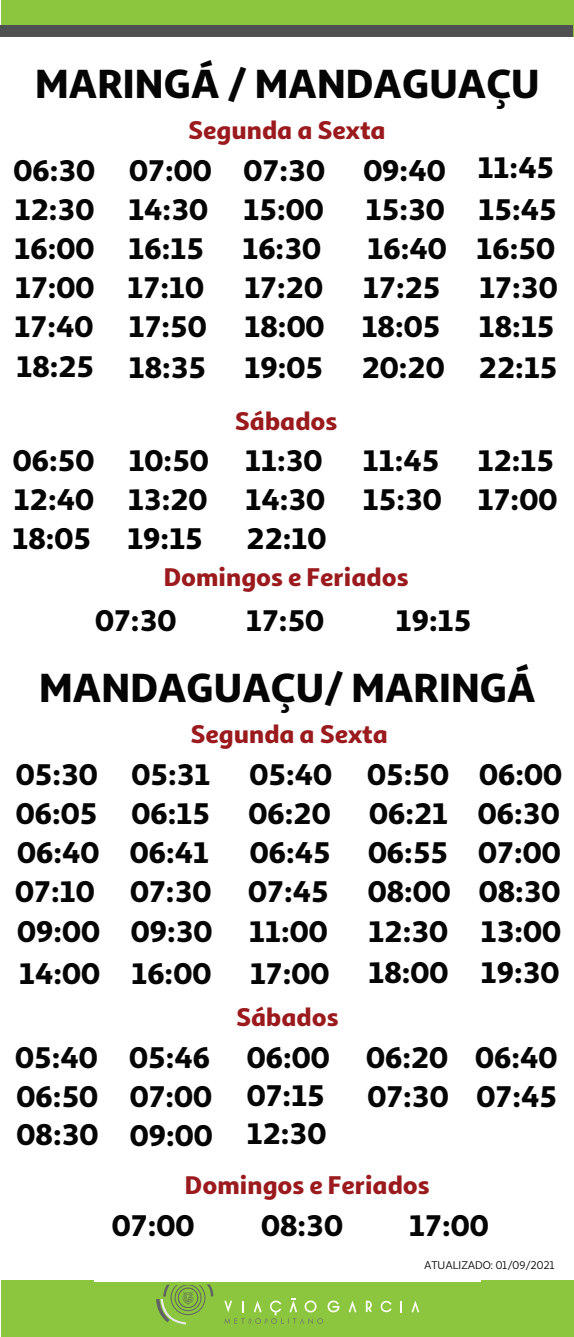
<style>
.page{position:relative;width:574px;height:1337px;background:#fff}
.page>*{position:absolute;margin:0;border:0;box-sizing:border-box;transform-origin:0 0}
.t1{font:900 40.88px "Sana Sans Alt";color:#040504}
.t2{font:900 30px/39px "Sana Sans Alt";color:#040504}
.t3{font:900 30px "Sana Sans Alt";color:#000}
.t4{font:900 25.75px "Sana Sans Alt";color:#9b1a1d}
.t5{font:11.25px "Sana Sans Alt";color:#040504}
</style>
<div class="page">
<div style="left:1px;top:0;width:572px;height:37px;background:#8cc63e"></div>
<div style="left:0;top:26px;width:572px;height:11px;background:#4e5052"></div>
<div style="left:1px;top:1280px;width:572px;height:56px;background:#8cc63e"></div>
<svg style="left:380px;top:1300px;width:11px;height:12px"></svg>
<svg style="left:365px;top:1300px;width:7px;height:12px"></svg>
<svg style="left:411px;top:1301px;width:8px;height:11px"></svg>
<svg style="left:348px;top:1301px;width:8px;height:11px"></svg>
<svg style="left:400px;top:1301px;width:2px;height:11px"></svg>
<svg style="left:224px;top:1298px;width:115px;height:25px"></svg>
<div style="left:170px;top:1280px;width:35px;height:34px;border:1px solid #606263;border-radius:50%"></div>
<div style="left:174px;top:1284px;width:27px;height:27px;border:1px solid #606263;border-radius:50%"></div>
<svg style="left:156px;top:1281px;width:42px;height:43px"></svg>
<svg style="left:206px;top:1284px;width:7px;height:12px"></svg>
<hr style="left:94px;top:1280px;width:387px;height:1px;background:#fff">
<h1 class="t1" style="left:35px;top:57px;width:505px">MARINGÁ / MANDAGUAÇU</h1>
<p class="t2" style="left:13px;top:151px;width:83px;text-align:justify">06:30<br>12:30<br>16:00<br>17:00</p>
<p class="t4" style="left:188px;top:113px;width:199px">Segunda a Sexta</p>
<p class="t2" style="left:128px;top:151px;width:85px">07:00<br>14:30</p>
<p class="t2" style="left:243px;top:151px;width:83px">07:30<br>15:00</p>
<p class="t2" style="left:477px;top:148px;width:78px">11:45</p>
<p class="t2" style="left:363px;top:151px;width:195px">09:40<br>15:30 15:45</p>
<p class="t2" style="left:128px;top:228px;width:77px">16:15</p>
<p class="t2" style="left:242px;top:228px;width:80px">16:30</p>
<p class="t2" style="left:367px;top:228px;width:81px">16:40</p>
<p class="t2" style="left:476px;top:228px;width:80px">16:50</p>
<p class="t2" style="left:127px;top:267px;width:78px">17:10</p>
<p class="t2" style="left:244px;top:267px;width:80px">17:20</p>
<p class="t2" style="left:363px;top:267px;width:79px">17:25</p>
<p class="t2" style="left:479px;top:267px;width:80px">17:30</p>
<p class="t2" style="left:15px;top:306px;width:194px">17:40 17:50</p>
<p class="t2" style="left:244px;top:306px;width:81px">18:00</p>
<p class="t2" style="left:361px;top:306px;width:80px">18:05</p>
<p class="t2" style="left:478px;top:306px;width:77px">18:15</p>
<p class="t2" style="left:16px;top:347px;width:79px">18:25</p>
<p class="t2" style="left:129px;top:348px;width:79px">18:35</p>
<p class="t2" style="left:244px;top:348px;width:80px">19:05</p>
<p class="t2" style="left:361px;top:348px;width:197px">20:20 22:15</p>
<p class="t4" style="left:235px;top:405px;width:104px">Sábados</p>
<p class="t2" style="left:245px;top:441px;width:79px">11:30</p>
<p class="t2" style="left:13px;top:441px;width:197px">06:50 10:50</p>
<p class="t2" style="left:477px;top:441px;width:81px">12:15<br>17:00</p>
<p class="t2" style="left:362px;top:441px;width:78px">11:45</p>
<p class="t2" style="left:14px;top:480px;width:82px">12:40</p>
<p class="t3" style="left:12px;top:519px;width:192px">18:05 19:15</p>
<p class="t3" style="left:246px;top:519px;width:81px">22:10</p>
<p class="t2" style="left:128px;top:480px;width:81px">13:20</p>
<p class="t2" style="left:245px;top:480px;width:81px">14:30</p>
<p class="t2" style="left:362px;top:480px;width:80px">15:30</p>
<p class="t4" style="left:164px;top:560px;width:246px">Domingos e Feriados</p>
<p class="t2" style="left:95px;top:601px;width:83px">07:30</p>
<p class="t2" style="left:246px;top:601px;width:80px">17:50</p>
<p class="t2" style="left:395px;top:601px;width:77px">19:15</p>
<h1 class="t1" style="left:39px;top:662px;width:498px">MANDAGUAÇU/ MARINGÁ</h1>
<p class="t4" style="left:190px;top:718px;width:199px">Segunda a Sexta</p>
<p class="t2" style="left:15px;top:755px;width:86px">05:30<br>06:05<br>06:40<br>07:10<br>09:00</p>
<p class="t2" style="left:130px;top:755px;width:199px">05:31<br>06:15<br>06:41<br>07:30<br>09:30 11:00</p>
<p class="t2" style="left:248px;top:755px;width:85px;text-align:justify">05:40<br>06:20<br>06:45<br>07:45</p>
<p class="t2" style="left:367px;top:755px;width:194px">05:50<br>06:21 06:30<br>06:55<br>08:00</p>
<p class="t2" style="left:479px;top:755px;width:84px">06:00</p>
<p class="t2" style="left:478px;top:833px;width:84px">07:00<br>08:30</p>
<p class="t2" style="left:368px;top:911px;width:194px">12:30 13:00</p>
<p class="t2" style="left:19px;top:953px;width:193px">14:00 16:00</p>
<p class="t2" style="left:250px;top:953px;width:81px">17:00</p>
<p class="t2" style="left:368px;top:952px;width:192px">18:00 19:30</p>
<p class="t4" style="left:236px;top:1000px;width:104px">Sábados</p>
<p class="t2" style="left:15px;top:1038px;width:316px">05:40 05:46 06:00</p>
<p class="t2" style="left:475px;top:1038px;width:84px">06:40</p>
<p class="t2" style="left:17px;top:1077px;width:83px;line-height:38.2px">06:50<br>08:30</p>
<p class="t2" style="left:366px;top:1038px;width:84px">06:20</p>
<p class="t2" style="left:130px;top:1076px;width:196px">07:00 07:15</p>
<p class="t2" style="left:367px;top:1077px;width:191px">07:30 07:45</p>
<p class="t2" style="left:130px;top:1115px;width:198px">09:00 12:30</p>
<p class="t4" style="left:185px;top:1168px;width:246px">Domingos e Feriados</p>
<p class="t2" style="left:112px;top:1205px;width:84px">07:00</p>
<p class="t2" style="left:261px;top:1205px;width:83px">08:30</p>
<p class="t2" style="left:409px;top:1205px;width:81px">17:00</p>
<p class="t5" style="left:424px;top:1258px;width:132px">ATUALIZADO: 01/09/2021</p>
</div>
